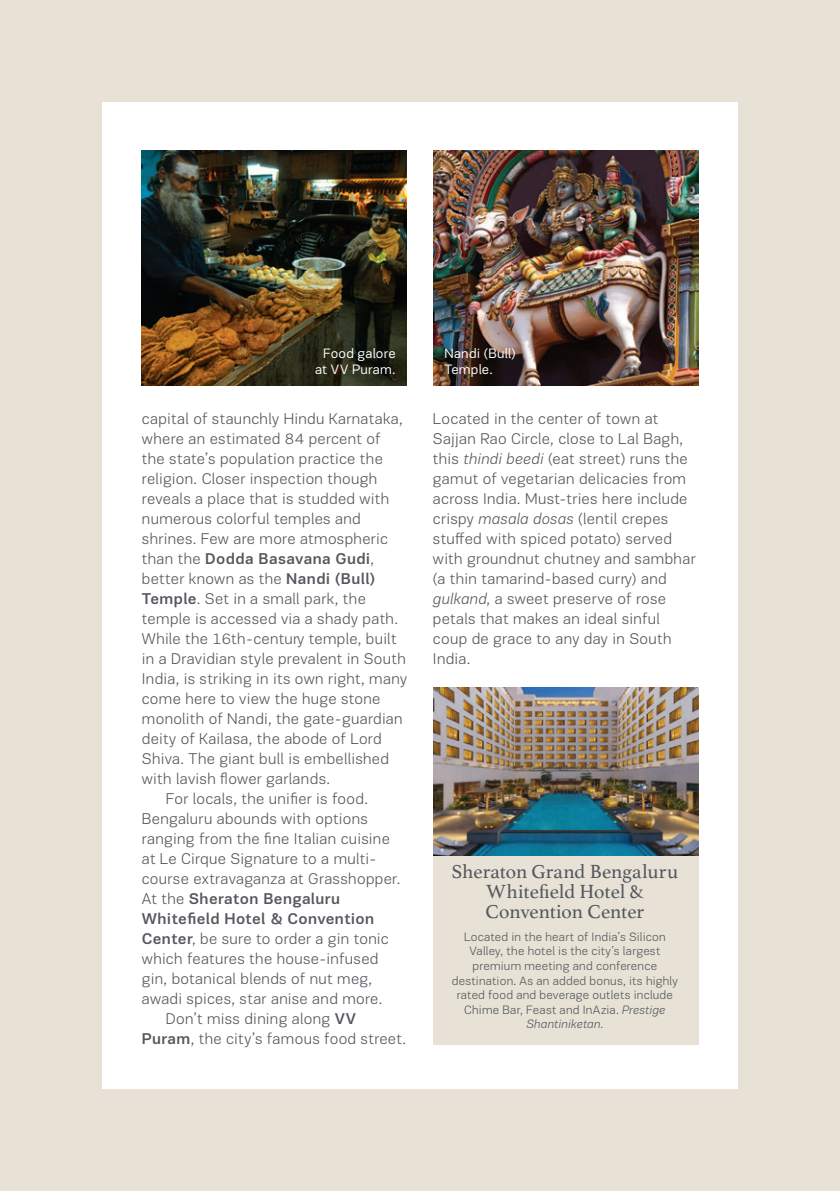
<style>
.page{position:relative;width:840px;height:1191px;background:#fff}
.page>*{position:absolute;margin:0;border:0;box-sizing:border-box;transform-origin:0 0}
.t1{font:20px/20px "Athelas";letter-spacing:-.005em;color:#54575d;text-align:center}
.t2{font:300 16px/20px "PF Encore Sans Pro";letter-spacing:.02em;color:#54575d}
.t3{font:500 16px "PF Encore Sans Pro";letter-spacing:.025em;color:#54575d}
.t4{font:14px/16px "PF Encore Sans Pro";letter-spacing:.015em;color:#fff;text-align:center}
.t5{font:300 12.4px/14.4px "PF Encore Sans Pro";letter-spacing:.02em;color:#54575d;text-align:center}
.s1{font-weight:300}
.s2{font-weight:500}
.s3{font-style:italic}
</style>
<div class="page">
<div style="left:0;top:0;width:839px;height:1191px;background:#e7e2d5"></div>
<div style="left:102px;top:102px;width:635px;height:987px;background:#fff"></div>
<div style="left:433px;top:855px;width:264px;height:189px;background:#e7e2d5"></div>
<img style="left:433px;top:688px;width:264px;height:167px">
<img style="left:142px;top:150px;width:265px;height:236px">
<img style="left:433px;top:150px;width:264px;height:236px">
<p class="t4" style="left:315px;top:346px;width:82px">Food galore at VV Puram.</p>
<p class="t4" style="left:444px;top:346px;width:73px;text-align:left">Nandi (Bull)<br>Temple.</p>
<p class="t2" style="left:142px;top:408px;width:262px">capital of staunchly Hindu Karnataka,</p>
<p class="t2" style="left:142px;top:428px;width:240px">where an estimated 84 percent of</p>
<p class="t2" style="left:142px;top:448px;width:242px">the state’s population practice the</p>
<p class="t2" style="left:142px;top:468px;width:237px">religion. Closer inspection though</p>
<p class="t2" style="left:142px;top:488px;width:249px">reveals a place that is studded with</p>
<p class="t2" style="left:142px;top:508px;width:220px">numerous colorful temples and</p>
<p class="t2" style="left:142px;top:528px;width:247px">shrines. Few are more atmospheric</p>
<p class="t3" style="left:142px;top:549px;width:234px"><span class="s1">than the</span> Dodda Basavana Gudi<span class="s1">,</span></p>
<p class="t2" style="left:142px;top:568px;width:234px">better known as the <span class="s2">Nandi (Bull)</span></p>
<p class="t2" style="left:142px;top:588px;width:225px"><span class="s2">Temple</span>. Set in a small park, the</p>
<p class="t2" style="left:142px;top:608px;width:257px">temple is accessed via a shady path.</p>
<p class="t2" style="left:142px;top:628px;width:256px">While the 16th-century temple, built</p>
<p class="t2" style="left:142px;top:648px;width:265px">in a Dravidian style prevalent in South</p>
<p class="t2" style="left:142px;top:668px;width:266px">India, is striking in its own right, many</p>
<p class="t2" style="left:142px;top:688px;width:240px">come here to view the huge stone</p>
<p class="t2" style="left:142px;top:708px;width:262px">monolith of Nandi, the gate-guardian</p>
<p class="t2" style="left:142px;top:728px;width:241px">deity of Kailasa, the abode of Lord</p>
<p class="t2" style="left:142px;top:748px;width:248px">Shiva. The giant bull is embellished</p>
<p class="t2" style="left:142px;top:768px;width:189px">with lavish flower garlands.</p>
<p class="t2" style="left:166px;top:788px;width:203px">For locals, the unifier is food.</p>
<p class="t2" style="left:142px;top:808px;width:227px">Bengaluru abounds with options</p>
<p class="t2" style="left:142px;top:828px;width:249px">ranging from the fine Italian cuisine</p>
<p class="t2" style="left:142px;top:848px;width:236px">at Le Cirque Signature to a multi-</p>
<p class="t2" style="left:142px;top:868px;width:260px">course extravaganza at Grasshopper.</p>
<p class="t3" style="left:142px;top:889px;width:199px"><span class="s1">At the</span> Sheraton Bengaluru</p>
<p class="t3" style="left:142px;top:909px;width:234px">Whitefield Hotel &amp; Convention</p>
<p class="t2" style="left:142px;top:928px;width:248px"><span class="s2">Center</span>, be sure to order a gin tonic</p>
<p class="t2" style="left:142px;top:948px;width:238px">which features the house-infused</p>
<p class="t2" style="left:142px;top:968px;width:232px">gin, botanical blends of nut meg,</p>
<p class="t2" style="left:142px;top:988px;width:242px">awadi spices, star anise and more.</p>
<p class="t2" style="left:166px;top:1008px;width:192px">Don’t miss dining along <span class="s2">VV</span></p>
<p class="t2" style="left:142px;top:1028px;width:265px"><span class="s2">Puram</span>, the city’s famous food street.</p>
<p class="t2" style="left:433px;top:408px;width:264px">Located in the center of town at<br>Sajjan Rao Circle, close to Lal Bagh, this <span class="s3">thindi beedi</span> (eat street) runs the gamut of vegetarian delicacies from across India. Must-tries here include crispy <span class="s3">masala dosas</span> (lentil crepes stuffed with spiced potato) served with groundnut chutney and sambhar (a thin tamarind-based curry) and <span class="s3">gulkand</span>, a sweet preserve of rose petals that makes an ideal sinful coup de grace to any day in South<br>India.</p>
<p class="t1" style="left:451px;top:861px;width:228px">Sheraton Grand Bengaluru<br>Whitefield Hotel &amp;<br>Convention Center</p>
<p class="t5" style="left:451px;top:929px;width:227px">Located in the heart of India’s Silicon Valley, the hotel is the city’s largest premium meeting and conference destination. As an added bonus, its highly rated food and beverage outlets include Chime Bar, Feast and InAzia. <span class="s3">Prestige Shantiniketan</span>.</p>
</div>
